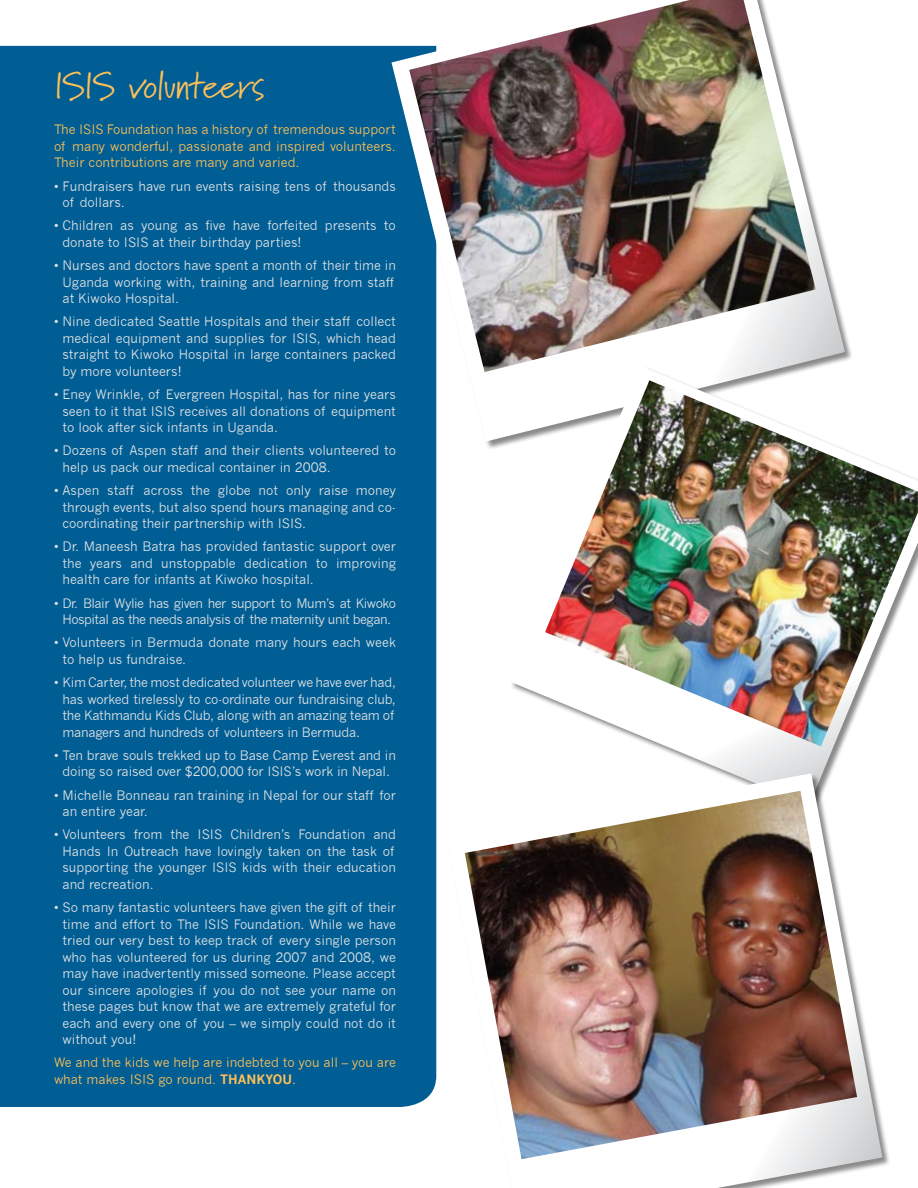
<style>
.page{position:relative;width:918px;height:1188px;background:#fff}
.page>*{position:absolute;margin:0;border:0;box-sizing:border-box;transform-origin:0 0}
.t1{font:37.5px "Marydale";letter-spacing:-.025em;color:#febf57}
.t2{font:12.75px/16.5px "News Gothic";color:#e1e2e3}
.t3{font:12.75px/16.5px "News Gothic";color:#febf57;text-align:justify}
.t4{font:12.75px/16.5px "News Gothic";letter-spacing:-.02em;color:#e1e2e3}
.t5{font:12.75px/16.5px "News Gothic";letter-spacing:-.04em;color:#e1e2e3;text-align:center}
.s1{font-weight:700}
.s2{color:#ffcb79}
</style>
<div class="page">
<div style="left:0;top:46px;width:436px;height:1061px;background:#005e95"></div>
<div style="left:391px;top:0;width:462px;height:449px;background:#000;opacity:.46"></div>
<svg style="left:392px;top:0;width:453px;height:442px"></svg>
<img style="left:409px;top:0;width:407px;height:372px">
<svg style="left:510px;top:366px;width:343px;height:407px"></svg>
<img style="left:545px;top:380px;width:373px;height:366px">
<svg style="left:464px;top:773px;width:418px;height:415px"></svg>
<img style="left:465px;top:791px;width:392px;height:368px">
<h1 class="t1" style="left:54px;top:63px;width:212px">ISIS volunteers</h1>
<p class="t3" style="left:54px;top:122px;width:343px">The ISIS Foundation has a history of tremendous support of many wonderful, passionate and inspired volunteers.<br>Their contributions are many and varied.</p>
<p class="t2" style="left:62px;top:178px;width:335px;text-indent:-8px">• Fundraisers have run events raising tens of thousands of dollars.</p>
<p class="t2" style="left:62px;top:218px;width:335px;text-indent:-8px">• Children as young as five have forfeited presents to donate to ISIS at their birthday parties!</p>
<p class="t2" style="left:62px;top:257px;width:335px;text-indent:-8px">• Nurses and doctors have spent a month of their time in<br>Uganda working with, training and learning from staff at Kiwoko Hospital.</p>
<p class="t2" style="left:62px;top:314px;width:335px;text-align:justify;text-indent:-8px">• Nine dedicated Seattle Hospitals and their staff collect medical equipment and supplies for ISIS, which head straight to Kiwoko Hospital in large containers packed by more volunteers!</p>
<p class="t2" style="left:62px;top:386px;width:335px;text-align:justify;text-indent:-8px">• Eney Wrinkle, of Evergreen Hospital, has for nine years seen to it that ISIS receives all donations of equipment to look after sick infants in Uganda.</p>
<p class="t2" style="left:62px;top:443px;width:335px;text-indent:-8px">• Dozens of Aspen staff and their clients volunteered to help us pack our medical container in 2008.</p>
<p class="t2" style="left:62px;top:482px;width:335px;text-align:justify;text-indent:-8px">• Aspen staff across the globe not only raise money through events, but also spend hours managing and co&shy;coordinating their partnership with ISIS.</p>
<p class="t2" style="left:62px;top:539px;width:335px;text-align:justify;text-indent:-8px">• Dr. Maneesh Batra has provided fantastic support over the years and unstoppable dedication to improving health care for infants at Kiwoko hospital.</p>
<p class="t5" style="left:54px;top:595px;width:344px">• Dr. Blair Wylie has given her support to Mum’s at Kiwoko<br>Hospital as the needs analysis of the maternity unit began.</p>
<p class="t2" style="left:62px;top:635px;width:335px;text-indent:-8px">• Volunteers in Bermuda donate many hours each week to help us fundraise.</p>
<p class="t4" style="left:62px;top:674px;width:335px;text-indent:-8px">• Kim Carter, the most dedicated volunteer we have ever had, has worked tirelessly to co-ordinate our fundraising club, the Kathmandu Kids Club, along with an amazing team of managers and hundreds of volunteers in Bermuda.</p>
<p class="t2" style="left:54px;top:747px;width:343px;text-align:center">• Ten brave souls trekked up to Base Camp Everest and in doing so raised over $200,000 for ISIS’s work in Nepal.</p>
<p class="t2" style="left:62px;top:787px;width:335px;text-indent:-8px">• Michelle Bonneau ran training in Nepal for our staff for an entire year.</p>
<p class="t2" style="left:62px;top:827px;width:335px;text-indent:-8px">• Volunteers from the ISIS Children’s Foundation and Hands In Outreach have lovingly taken on the task of supporting the younger ISIS kids with their education and recreation.</p>
<p class="t2" style="left:62px;top:899px;width:335px;text-align:justify;text-indent:-8px">• So many fantastic volunteers have given the gift of their time and effort to The ISIS Foundation. While we have tried our very best to keep track of every single person who has volunteered for us during 2007 and 2008, we may have inadvertently missed someone. Please accept our sincere apologies if you do not see your name on these pages but know that we are extremely grateful for each and every one of you – we simply could not do it without you!</p>
<p class="t3" style="left:54px;top:1055px;width:343px">We and the kids we help are indebted to you all – you are what makes ISIS go round. <span class="s1">THANKYOU</span><span class="s2">.</span></p>
</div>
